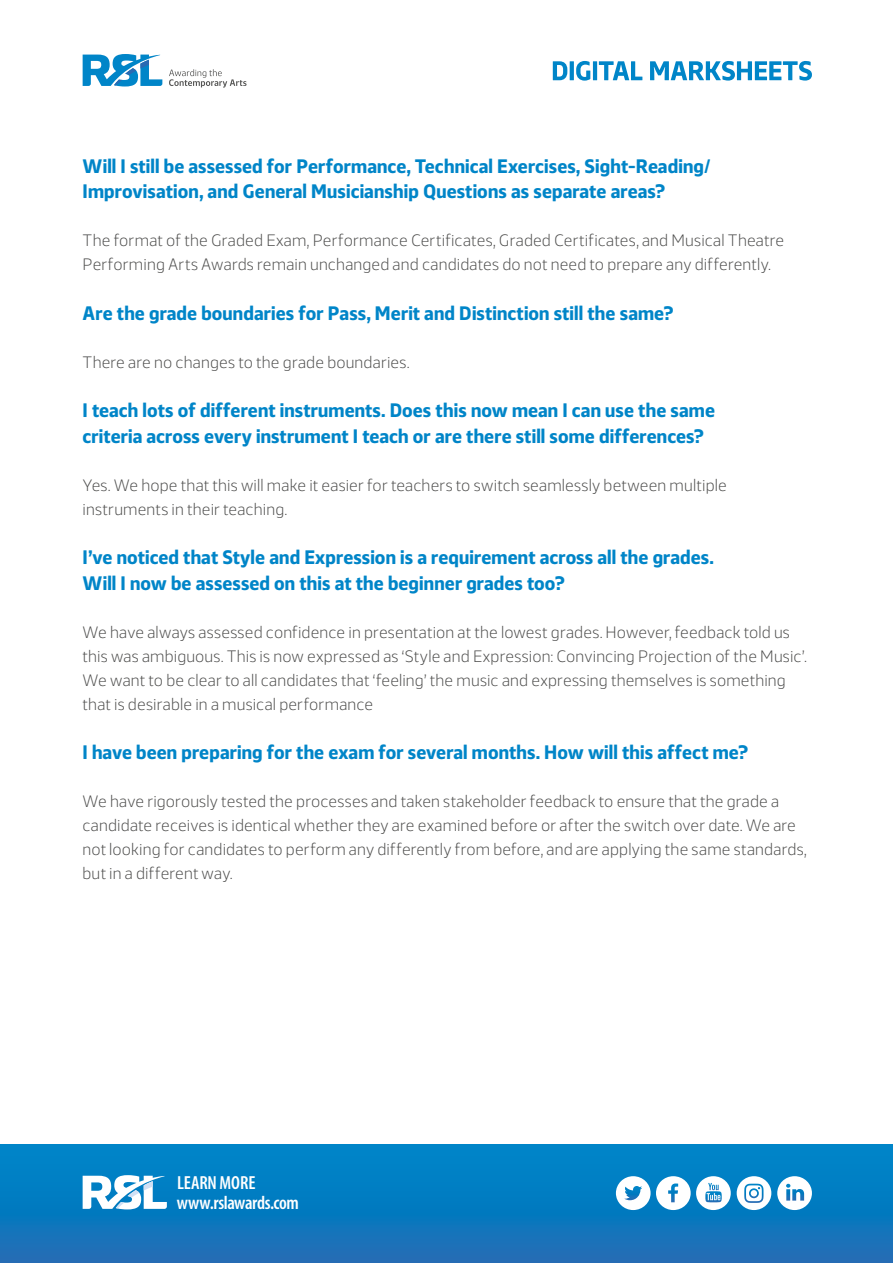
<style>
.page{position:relative;width:893px;height:1263px;background:#fff}
.page>*{position:absolute;margin:0;border:0;box-sizing:border-box;transform-origin:0 0}
.t1{font:700 19.5px/25.5px "Webnar";letter-spacing:.005em;color:#0085c8}
.t2{font:600 condensed 19.05px/19.5px "Myriad Pro";letter-spacing:-.01em;color:#fff}
.t3{font:300 16.5px/24px "Webnar";letter-spacing:.005em;color:#4a4a49}
</style>
<div class="page">
<div style="left:0;top:1145px;width:893px;height:118px;background:linear-gradient(to bottom,#0087ca,#1e6eb5)"></div>
<svg style="left:83px;top:1175px;width:84px;height:34px"></svg>
<div style="left:737px;top:1176px;width:34px;height:34px;background:#fff;border-radius:50%"></div>
<div style="left:777px;top:1176px;width:35px;height:34px;background:#fff;border-radius:50%"></div>
<svg style="left:786px;top:1184px;width:18px;height:16px"></svg>
<div style="left:616px;top:1176px;width:35px;height:34px;background:#fff;border-radius:50%"></div>
<div style="left:656px;top:1176px;width:35px;height:34px;background:#fff;border-radius:50%"></div>
<div style="left:696px;top:1176px;width:35px;height:34px;background:#fff;border-radius:50%"></div>
<svg style="left:624px;top:1186px;width:18px;height:14px"></svg>
<svg style="left:668px;top:1183px;width:10px;height:19px"></svg>
<svg style="left:705px;top:1183px;width:17px;height:19px"></svg>
<svg style="left:744px;top:1184px;width:19px;height:19px"></svg>
<svg style="left:553px;top:61px;width:89px;height:20px"></svg>
<svg style="left:650px;top:61px;width:162px;height:20px"></svg>
<svg style="left:83px;top:54px;width:79px;height:32px"></svg>
<svg style="left:169px;top:69px;width:78px;height:19px"></svg>
<p class="t1" style="left:83px;top:152px;width:629px">Will I still be assessed for Performance, Technical Exercises, Sight-Reading/<br>Improvisation, and General Musicianship Questions as separate areas?</p>
<p class="t3" style="left:83px;top:227px;width:703px">The format of the Graded Exam, Performance Certificates, Graded Certificates, and Musical Theatre<br>Performing Arts Awards remain unchanged and candidates do not need to prepare any differently.</p>
<p class="t1" style="left:83px;top:299px;width:593px">Are the grade boundaries for Pass, Merit and Distinction still the same?</p>
<p class="t3" style="left:83px;top:349px;width:328px">There are no changes to the grade boundaries.</p>
<p class="t1" style="left:83px;top:396px;width:634px">I teach lots of different instruments. Does this now mean I can use the same criteria across every instrument I teach or are there still some differences?</p>
<p class="t3" style="left:83px;top:472px;width:646px">Yes. We hope that this will make it easier for teachers to switch seamlessly between multiple instruments in their teaching.</p>
<p class="t1" style="left:83px;top:543px;width:633px">I’ve noticed that Style and Expression is a requirement across all the grades.<br>Will I now be assessed on this at the beginner grades too?</p>
<p class="t3" style="left:83px;top:619px;width:726px">We have always assessed confidence in presentation at the lowest grades. However, feedback told us this was ambiguous. This is now expressed as ‘Style and Expression: Convincing Projection of the Music’.<br>We want to be clear to all candidates that ‘feeling’ the music and expressing themselves is something that is desirable in a musical performance</p>
<p class="t1" style="left:83px;top:738px;width:667px">I have been preparing for the exam for several months. How will this affect me?</p>
<p class="t3" style="left:83px;top:788px;width:726px">We have rigorously tested the processes and taken stakeholder feedback to ensure that the grade a candidate receives is identical whether they are examined before or after the switch over date. We are not looking for candidates to perform any differently from before, and are applying the same standards, but in a different way.</p>
<p class="t2" style="left:177px;top:1174px;width:123px">LEARN MORE www.rslawards.com</p>
</div>
